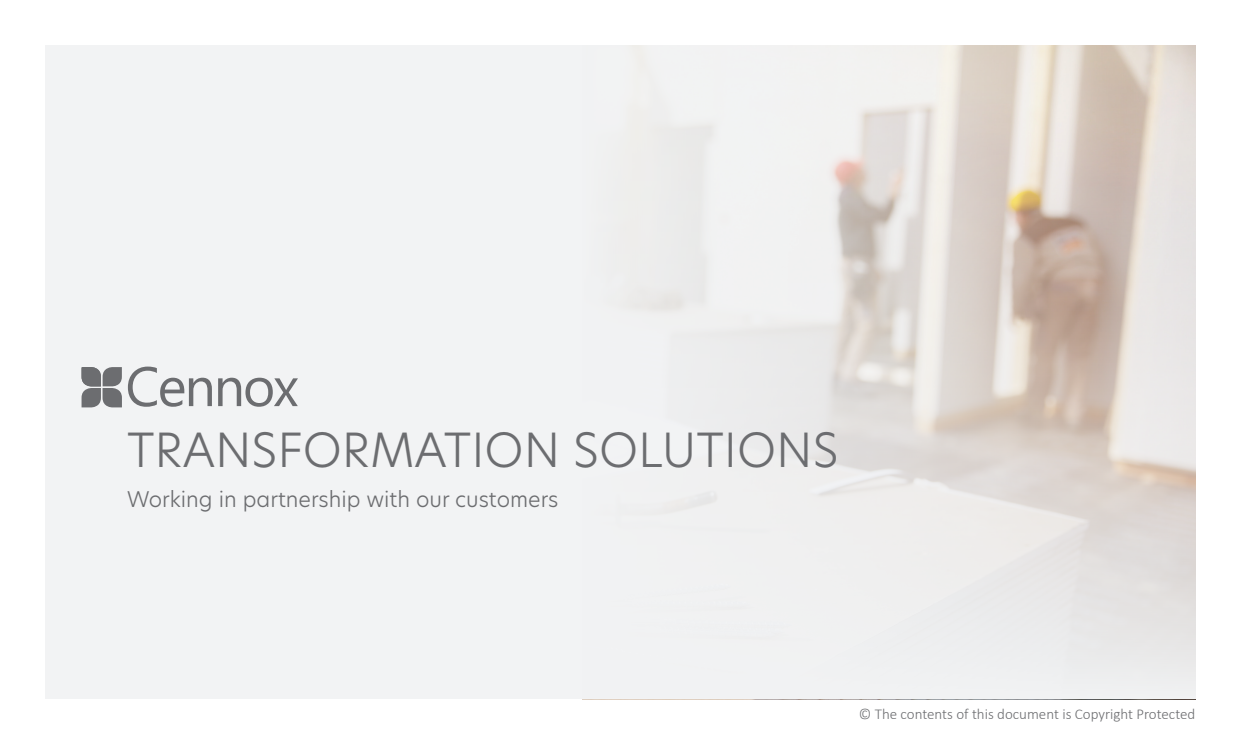
<style>
.page{position:relative;width:1241px;height:745px;background:#fff}
.page>*{position:absolute;margin:0;border:0;box-sizing:border-box;transform-origin:0 0}
.t1{font:300 46.25px "Hero New";color:#6c6d70}
.t2{font:300 21.25px "Hero New";color:#6c6d70}
.t3{font:300 15px "Calibri";color:#6c6d70}
</style>
<div class="page">
<div style="left:46px;top:46px;width:1149px;height:652px;background:#f2f3f4"></div>
<svg style="left:128px;top:366px;width:84px;height:40px"></svg>
<svg style="left:218px;top:377px;width:80px;height:29px"></svg>
<svg style="left:81px;top:367px;width:41px;height:40px;background:#838487"></svg>
<svg style="left:579px;top:45px;width:616px;height:37px"></svg>
<svg style="left:628px;top:82px;width:567px;height:582px;fill:#ebeae9"></svg>
<p class="t1" style="left:127px;top:418px;width:713px">TRANSFORMATION SOLUTIONS</p>
<p class="t2" style="left:127px;top:484px;width:433px">Working in partnership with our customers</p>
<p class="t3" style="left:858px;top:704px;width:338px">© The contents of this document is Copyright Protected</p>
</div>
